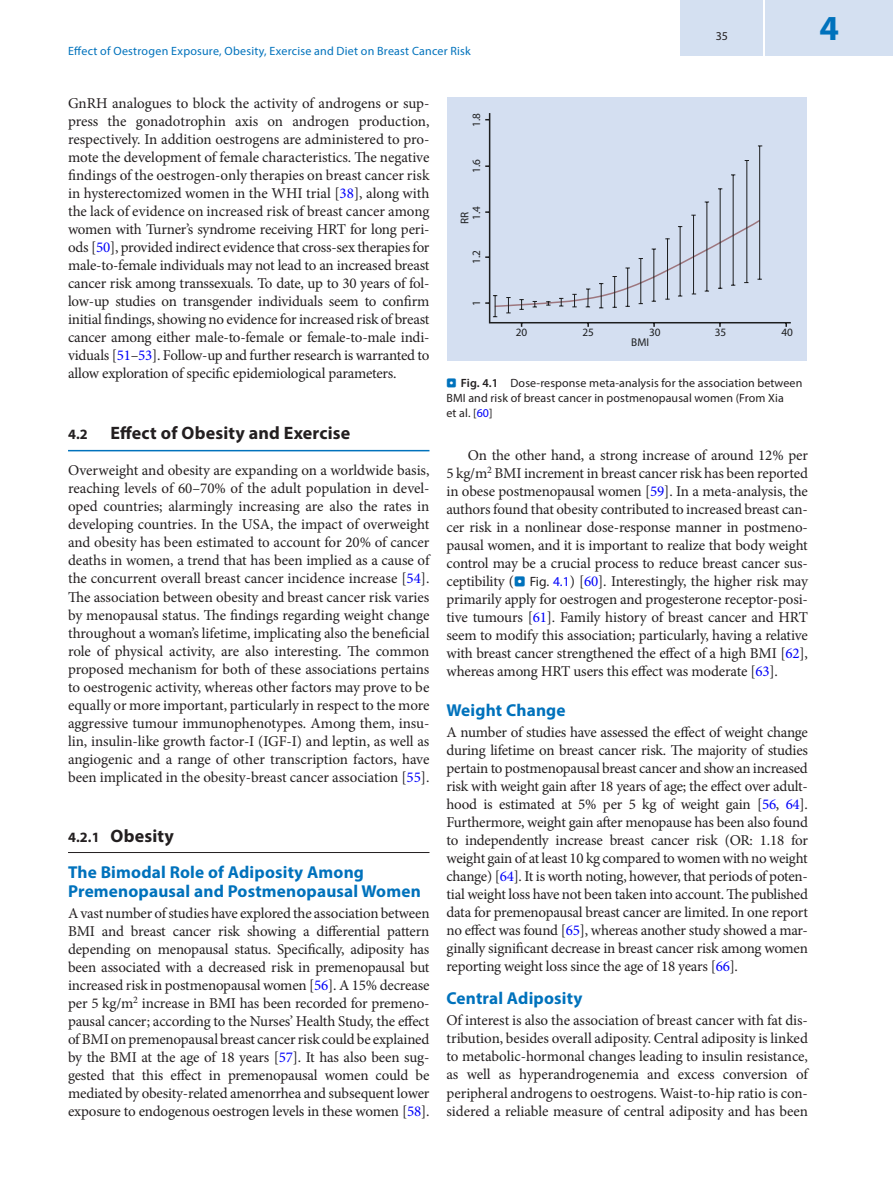
<style>
.page{position:relative;width:893px;height:1187px;background:#fff}
.page>*{position:absolute;margin:0;border:0;box-sizing:border-box;transform-origin:0 0}
.t1{font:700 35.25px "Bgnvyh Scvlsl Myriad Pro";color:#0072bc}
.t2{font:700 18px "Bgnvyh Scvlsl Myriad Pro";letter-spacing:.01em;color:#231f20}
.t3{font:700 17.25px/19.5px "Bgnvyh Scvlsl Myriad Pro";letter-spacing:.01em;color:#0072bc}
.t4{font:15px/18px "Xrytjh Lcdhyb Minion Pro";letter-spacing:-.01em;color:#231f20;text-align:justify}
.t5{font:700 14.25px "Bgnvyh Scvlsl Myriad Pro";color:#231f20}
.t6{font:12px/15px "Nbrtnv Cfrrlm Myriad Pro";letter-spacing:.01em;color:#231f20}
.t7{font:12px "Glqdpw Wppqnp Myriad Pro";letter-spacing:.02em;color:#0072bc}
.t8{font:11.25px/9.8px "Rtgjqr Glsysp Myriad Pro";color:#1d1e1f}
.s1{color:#0000fa}
.s2{font-size:14.25px}
.s3{font-family:"Kybcby Phcjcc Blik Buttons";color:#0072bc}
.s4{font-family:"Lgpkjn Krwwmd Myriad Pro";font-weight:600}
.s5{font-family:"Kybcby Phcjcc Blik Buttons";font-size:13.5px;color:#0072bc}
.s6{font-family:"Nbrtnv Cfrrlm Myriad Pro";font-size:13.5px}
.s7{font-family:"Nbrtnv Cfrrlm Myriad Pro";font-size:13.5px;color:#0000fa}
</style>
<div class="page">
<div style="left:680px;top:0;width:83px;height:55px;background:#d4e0f1"></div>
<div style="left:765px;top:0;width:128px;height:55px;background:#d4e0f1"></div>
<hr style="left:68px;top:450px;width:361px;height:1px;background:#0072bc">
<hr style="left:68px;top:852px;width:361px;height:1px;background:#231f20">
<div style="left:447px;top:97px;width:360px;height:264px;background:#d4dff1"></div>
<svg style="left:485px;top:113px;width:306px;height:214px"></svg>
<hr style="left:706px;top:202px;width:1px;height:89px;background:#1d1e1f">
<hr style="left:720px;top:189px;width:1px;height:100px;background:#1d1e1f">
<hr style="left:733px;top:175px;width:1px;height:110px;background:#1d1e1f">
<hr style="left:746px;top:160px;width:1px;height:122px;background:#1d1e1f">
<hr style="left:759px;top:146px;width:1px;height:133px;background:#1d1e1f">
<svg style="left:493px;top:215px;width:269px;height:102px"></svg>
<p class="t7" style="left:68px;top:44px;width:404px">Effect of Oestrogen Exposure, Obesity, Exercise and Diet on Breast Cancer Risk</p>
<p class="t6" style="left:716px;top:29px;width:14px">35</p>
<h1 class="t1" style="left:819px;top:6px;width:21px">4</h1>
<p class="t4" style="left:68px;top:94px;width:363px">GnRH analogues to block the activity of androgens or sup&shy;press the gonadotrophin axis on androgen production, respectively. In addition oestrogens are administered to pro&shy;mote the development of female characteristics. The negative findings of the oestrogen-only therapies on breast cancer risk in hysterectomized women in the WHI trial [<span class="s1">38</span>], along with the lack of evidence on increased risk of breast cancer among women with Turner’s syndrome receiving HRT for long peri&shy;ods [<span class="s1">50</span>], provided indirect evidence that cross-sex therapies for male-to-female individuals may not lead to an increased breast cancer risk among transsexuals. To date, up to 30 years of fol&shy;low-up studies on transgender individuals seem to confirm initial findings, showing no evidence for increased risk of breast cancer among either male-to-female or female-to-male indi&shy;viduals [<span class="s1">51</span>–<span class="s1">53</span>]. Follow-up and further research is warranted to allow exploration of specific epidemiological parameters.</p>
<p class="t5" style="left:68px;top:425px;width:21px">4.2</p>
<p class="t2" style="left:111px;top:421px;width:241px">Effect of Obesity and Exercise</p>
<p class="t4" style="left:68px;top:461px;width:363px">Overweight and obesity are expanding on a worldwide basis, reaching levels of 60–70% of the adult population in devel&shy;oped countries; alarmingly increasing are also the rates in developing countries. In the USA, the impact of overweight and obesity has been estimated to account for 20% of cancer deaths in women, a trend that has been implied as a cause of the concurrent overall breast cancer incidence increase [<span class="s1">54</span>].<br>The association between obesity and breast cancer risk varies by menopausal status. The findings regarding weight change throughout a woman’s lifetime, implicating also the beneficial role of physical activity, are also interesting. The common proposed mechanism for both of these associations pertains to oestrogenic activity, whereas other factors may prove to be equally or more important, particularly in respect to the more aggressive tumour immunophenotypes. Among them, insu&shy;lin, insulin-like growth factor-I (IGF-I) and leptin, as well as angiogenic and a range of other transcription factors, have been implicated in the obesity-breast cancer association [<span class="s1">55</span>].</p>
<p class="t2" style="left:68px;top:823px;width:107px"><span class="s2">4.2.1</span> Obesity</p>
<p class="t3" style="left:68px;top:861px;width:354px">The Bimodal Role of Adiposity Among<br>Premenopausal and Postmenopausal Women</p>
<p class="t4" style="left:68px;top:904px;width:363px">A vast number of studies have explored the association between BMI and breast cancer risk showing a differential pattern depending on menopausal status. Specifically, adiposity has been associated with a decreased risk in premenopausal but increased risk in postmenopausal women [<span class="s1">56</span>]. A 15% decrease per 5 kg/m<sup>2</sup> increase in BMI has been recorded for premeno&shy;pausal cancer; according to the Nurses’ Health Study, the effect of BMI on premenopausal breast cancer risk could be explained by the BMI at the age of 18 years [<span class="s1">57</span>]. It has also been sug&shy;gested that this effect in premenopausal women could be mediated by obesity-related amenorrhea and subsequent lower exposure to endogenous oestrogen levels in these women [<span class="s1">58</span>].</p>
<p class="t8" style="left:472px;top:127px;width:15px;rotate:-90deg">1.8</p>
<p class="t8" style="left:472px;top:173px;width:15px;rotate:-90deg">1.6</p>
<p class="t8" style="left:472px;top:219px;width:15px;rotate:-90deg">1.4</p>
<p class="t8" style="left:460px;top:224px;width:14px;rotate:-90deg">RR</p>
<p class="t8" style="left:472px;top:264px;width:15px;rotate:-90deg">1.2</p>
<p class="t8" style="left:472px;top:306px;width:7px;rotate:-90deg">1</p>
<p class="t8" style="left:582px;top:328px;width:13px">25</p>
<p class="t8" style="left:631px;top:328px;width:31px;text-indent:18px">30<br>BMI</p>
<p class="t8" style="left:715px;top:328px;width:13px">35</p>
<p class="t8" style="left:781px;top:328px;width:13px">40</p>
<p class="t6" style="left:446px;top:375px;width:357px"><span class="s3">..</span> <span class="s4">Fig. 4.1</span> Dose-response meta-analysis for the association between<br>BMI and risk of breast cancer in postmenopausal women (From Xia<br>et al. [<span class="s1">60</span>]</p>
<p class="t8" style="left:516px;top:328px;width:13px">20</p>
<p class="t4" style="left:446px;top:446px;width:363px;text-indent:21px">On the other hand, a strong increase of around 12% per 5 kg/m<sup>2</sup> BMI increment in breast cancer risk has been reported in obese postmenopausal women [<span class="s1">59</span>]. In a meta-analysis, the authors found that obesity contributed to increased breast can&shy;cer risk in a nonlinear dose-response manner in postmeno&shy;pausal women, and it is important to realize that body weight control may be a crucial process to reduce breast cancer sus&shy;ceptibility (<span class="s5">.</span> <span class="s6">Fig.</span> <span class="s7">4.1</span>) [<span class="s1">60</span>]. Interestingly, the higher risk may primarily apply for oestrogen and progesterone receptor-posi&shy;tive tumours [<span class="s1">61</span>]. Family history of breast cancer and HRT seem to modify this association; particularly, having a relative with breast cancer strengthened the effect of a high BMI [<span class="s1">62</span>], whereas among HRT users this effect was moderate [<span class="s1">63</span>].</p>
<p class="t3" style="left:446px;top:700px;width:121px">Weight Change</p>
<p class="t4" style="left:446px;top:723px;width:363px">A number of studies have assessed the effect of weight change during lifetime on breast cancer risk. The majority of studies pertain to postmenopausal breast cancer and show an increased risk with weight gain after 18 years of age; the effect over adult&shy;hood is estimated at 5% per 5 kg of weight gain [<span class="s1">56</span>, <span class="s1">64</span>].<br>Furthermore, weight gain after menopause has been also found to independently increase breast cancer risk (OR: 1.18 for weight gain of at least 10 kg compared to women with no weight change) [<span class="s1">64</span>]. It is worth noting, however, that periods of poten&shy;tial weight loss have not been taken into account. The published data for premenopausal breast cancer are limited. In one report no effect was found [<span class="s1">65</span>], whereas another study showed a mar&shy;ginally significant decrease in breast cancer risk among women reporting weight loss since the age of 18 years [<span class="s1">66</span>].</p>
<p class="t3" style="left:446px;top:988px;width:137px">Central Adiposity</p>
<p class="t4" style="left:446px;top:1011px;width:363px">Of interest is also the association of breast cancer with fat dis&shy;tribution, besides overall adiposity. Central adiposity is linked to metabolic-hormonal changes leading to insulin resistance, as well as hyperandrogenemia and excess conversion of peripheral androgens to oestrogens. Waist-to-hip ratio is con&shy;sidered a reliable measure of central adiposity and has been</p>
</div>
